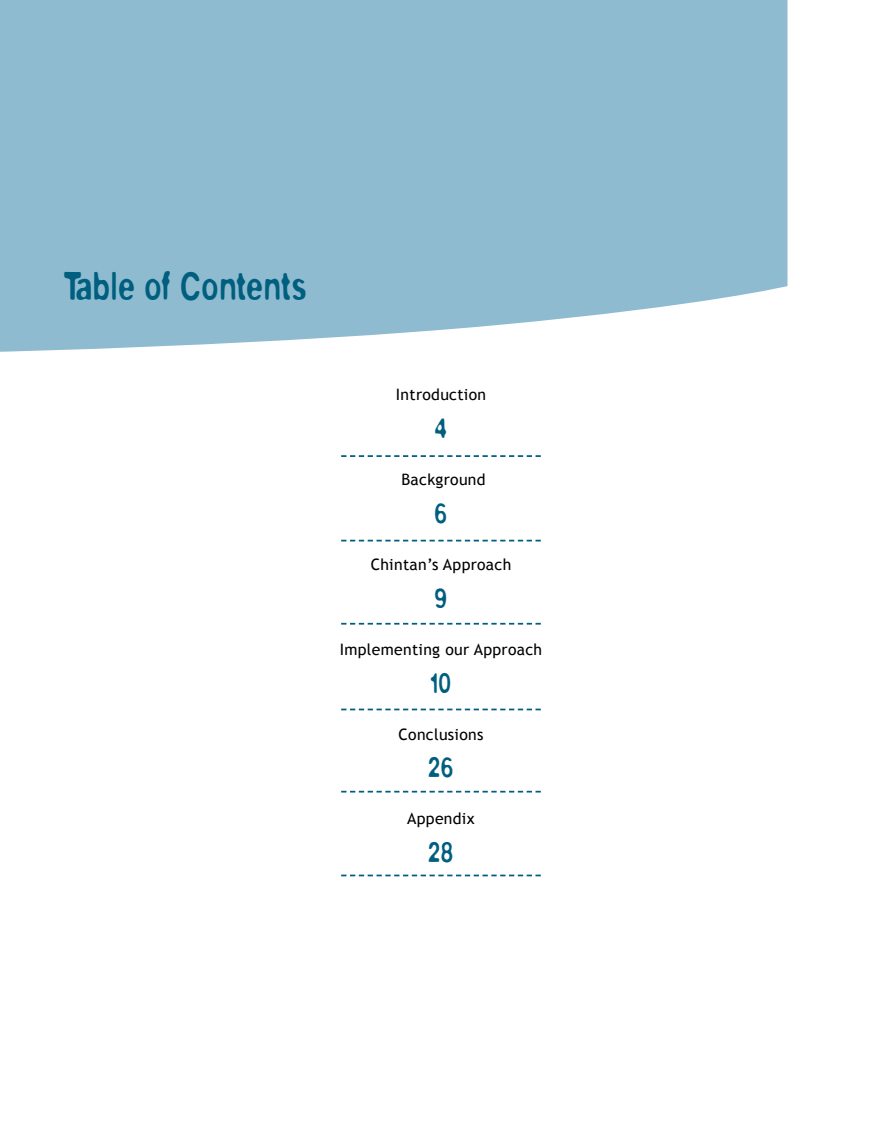
<style>
.page{position:relative;width:882px;height:1134px;background:#fff}
.page>*{position:absolute;margin:0;border:0;box-sizing:border-box;transform-origin:0 0}
.t1{font:100 36.75px "Washout";letter-spacing:-.005em;color:#005e7f}
.t2{font:100 26.25px "Washout";color:#005e7f}
.t3{font:15.75px "Trebuchet MS";letter-spacing:.02em;color:#000}
</style>
<div class="page">
<div style="left:0;top:0;width:788px;height:352px;background:#8ebbd0"></div>
<svg style="left:341px;top:623px;width:200px;height:2px"></svg>
<svg style="left:341px;top:455px;width:200px;height:2px"></svg>
<svg style="left:341px;top:540px;width:200px;height:1px"></svg>
<svg style="left:341px;top:709px;width:200px;height:1px"></svg>
<svg style="left:341px;top:875px;width:200px;height:1px"></svg>
<svg style="left:341px;top:791px;width:200px;height:2px"></svg>
<h1 class="t1" style="left:63px;top:271px;width:246px">Table of Contents</h1>
<p class="t3" style="left:396px;top:385px;width:92px">Introduction</p>
<h2 class="t2" style="left:434px;top:417px;width:15px">4</h2>
<p class="t3" style="left:401px;top:470px;width:86px">Background</p>
<h2 class="t2" style="left:434px;top:502px;width:15px">6</h2>
<p class="t3" style="left:371px;top:555px;width:142px">Chintan’s Approach</p>
<h2 class="t2" style="left:434px;top:587px;width:15px">9</h2>
<p class="t3" style="left:340px;top:640px;width:204px">Implementing our Approach</p>
<h2 class="t2" style="left:430px;top:671px;width:23px">10</h2>
<p class="t3" style="left:399px;top:725px;width:86px">Conclusions</p>
<h2 class="t2" style="left:428px;top:756px;width:27px">26</h2>
<p class="t3" style="left:407px;top:810px;width:69px">Appendix</p>
<h2 class="t2" style="left:428px;top:841px;width:27px">28</h2>
</div>
